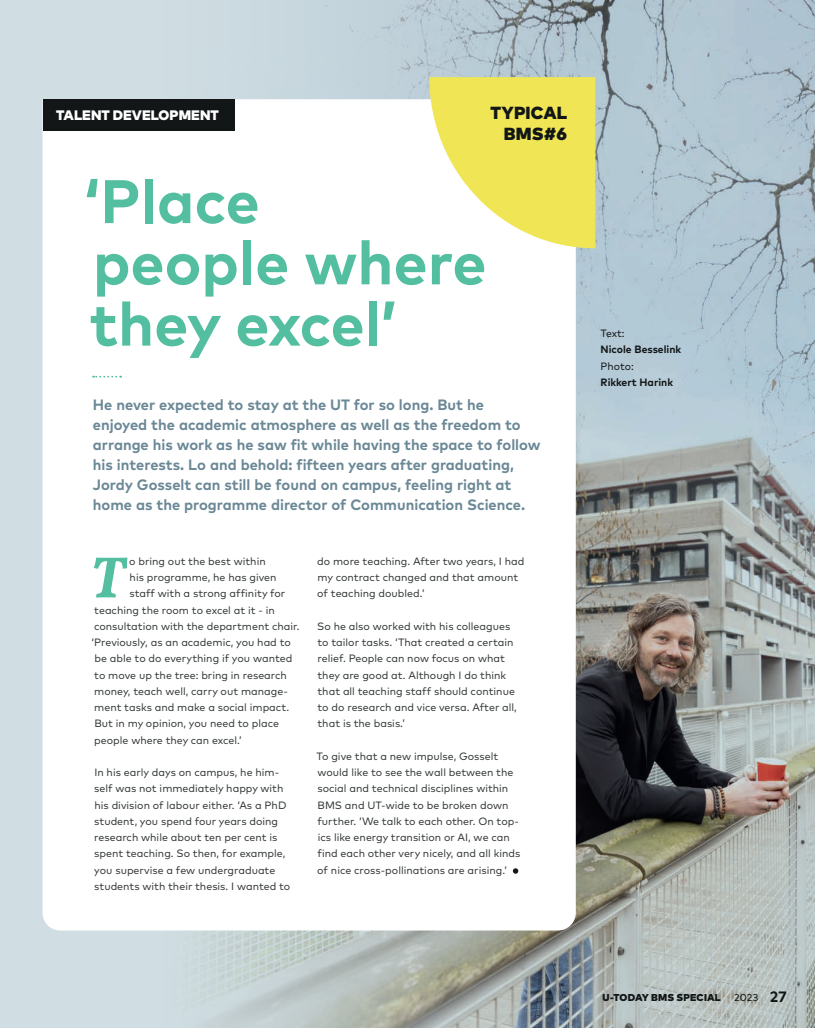
<style>
.page{position:relative;width:815px;height:1028px;background:#d0dee3}
.page>*{position:absolute;margin:0;border:0;box-sizing:border-box;transform-origin:0 0}
.t1{font:700 61.25px/61.2px "Mark Pro";color:#53bfa0}
.t2{font:italic 700 58.5px "Vollkorn";color:#53bfa0}
.t3{font:900 17.5px/20.9px "Mark Pro";letter-spacing:.005em;color:#121617;text-align:right}
.t4{font:700 15px/20px "Mark Pro";color:#6b8896}
.t5{font:900 13.75px "Mark Pro";letter-spacing:.005em;color:#fff}
.t6{font:10.62px/16.2px "Mark Pro";color:#343839}
.t7{font:700 10.62px "Mark Pro";color:#121617}
.t8{font:10.62px "Mark Pro";color:#121617}
.t9{font:900 10px "Mark Pro";letter-spacing:.015em;color:#121617}
.t10{font:10px "Mark Pro";color:#121617}
.s1{font-weight:700;font-size:15px}
</style>
<div class="page">
<img style="left:163px;top:0;width:652px;height:1028px">
<div style="left:43px;top:99px;width:533px;height:831px;background:#fff"></div>
<svg style="left:93px;top:376px;width:28px;height:1px"></svg>
<svg style="left:513px;top:868px;width:5px;height:5px"></svg>
<div style="left:43px;top:99px;width:192px;height:31px;background:#121617"></div>
<svg style="left:429px;top:77px;width:166px;height:171px;background:#f2ea79"></svg>
<p class="t5" style="left:56px;top:105px;width:164px">TALENT DEVELOPMENT</p>
<h3 class="t3" style="left:491px;top:101px;width:78px">TYPICAL<br>BMS#6</h3>
<h1 class="t1" style="left:84px;top:165px;width:404px">‘Place<br>people where they excel’</h1>
<p class="t4" style="left:93px;top:394px;width:449px">He never expected to stay at the UT for so long. But he enjoyed the academic atmosphere as well as the freedom to arrange his work as he saw fit while having the space to follow his interests. Lo and behold: fifteen years after graduating, Jordy Gosselt can still be found on campus, feeling right at home as the programme director of Communication Science.</p>
<h2 class="t2" style="left:90px;top:533px;width:36px">T</h2>
<p class="t6" style="left:129px;top:552px;width:138px">o bring out the best within</p>
<p class="t6" style="left:130px;top:568px;width:149px">his programme, he has given</p>
<p class="t6" style="left:129px;top:584px;width:157px">staff with a strong affinity for</p>
<p class="t6" style="left:94px;top:601px;width:182px">teaching the room to excel at it - in</p>
<p class="t6" style="left:94px;top:617px;width:207px">consultation with the department chair.</p>
<p class="t6" style="left:92px;top:633px;width:201px">‘Previously, as an academic, you had to</p>
<p class="t6" style="left:94px;top:649px;width:199px">be able to do everything if you wanted</p>
<p class="t6" style="left:94px;top:666px;width:194px">to move up the tree: bring in research</p>
<p class="t6" style="left:94px;top:682px;width:195px">money, teach well, carry out manage-</p>
<p class="t6" style="left:94px;top:698px;width:196px">ment tasks and make a social impact.</p>
<p class="t6" style="left:94px;top:714px;width:186px">But in my opinion, you need to place</p>
<p class="t6" style="left:94px;top:731px;width:149px">people where they can excel.’</p>
<p class="t6" style="left:94px;top:763px;width:198px">In his early days on campus, he him&shy;self was not immediately happy with his division of labour either. ‘As a PhD student, you spend four years doing research while about ten per cent is spent teaching. So then, for example, you supervise a few undergraduate students with their thesis. I wanted to</p>
<p class="t6" style="left:317px;top:552px;width:209px">do more teaching. After two years, I had my contract changed and that amount of teaching doubled.’</p>
<p class="t6" style="left:317px;top:617px;width:201px">So he also worked with his colleagues to tailor tasks. ‘That created a certain relief. People can now focus on what they are good at. Although I do think that all teaching staff should continue to do research and vice versa. After all, that is the basis.’</p>
<p class="t6" style="left:317px;top:747px;width:205px">To give that a new impulse, Gosselt would like to see the wall between the social and technical disciplines within BMS and UT-wide to be broken down further. ‘We talk to each other. On top&shy;ics like energy transition or AI, we can find each other very nicely, and all kinds of nice cross-pollinations are arising.’</p>
<p class="t8" style="left:601px;top:325px;width:25px">Text:</p>
<p class="t7" style="left:601px;top:342px;width:82px">Nicole Besselink</p>
<p class="t8" style="left:601px;top:358px;width:35px">Photo:</p>
<p class="t7" style="left:601px;top:374px;width:74px">Rikkert Harink</p>
<p class="t9" style="left:603px;top:989px;width:120px">U-TODAY BMS SPECIAL</p>
<p class="t10" style="left:734px;top:990px;width:54px">2023 <span class="s1">27</span></p>
</div>
